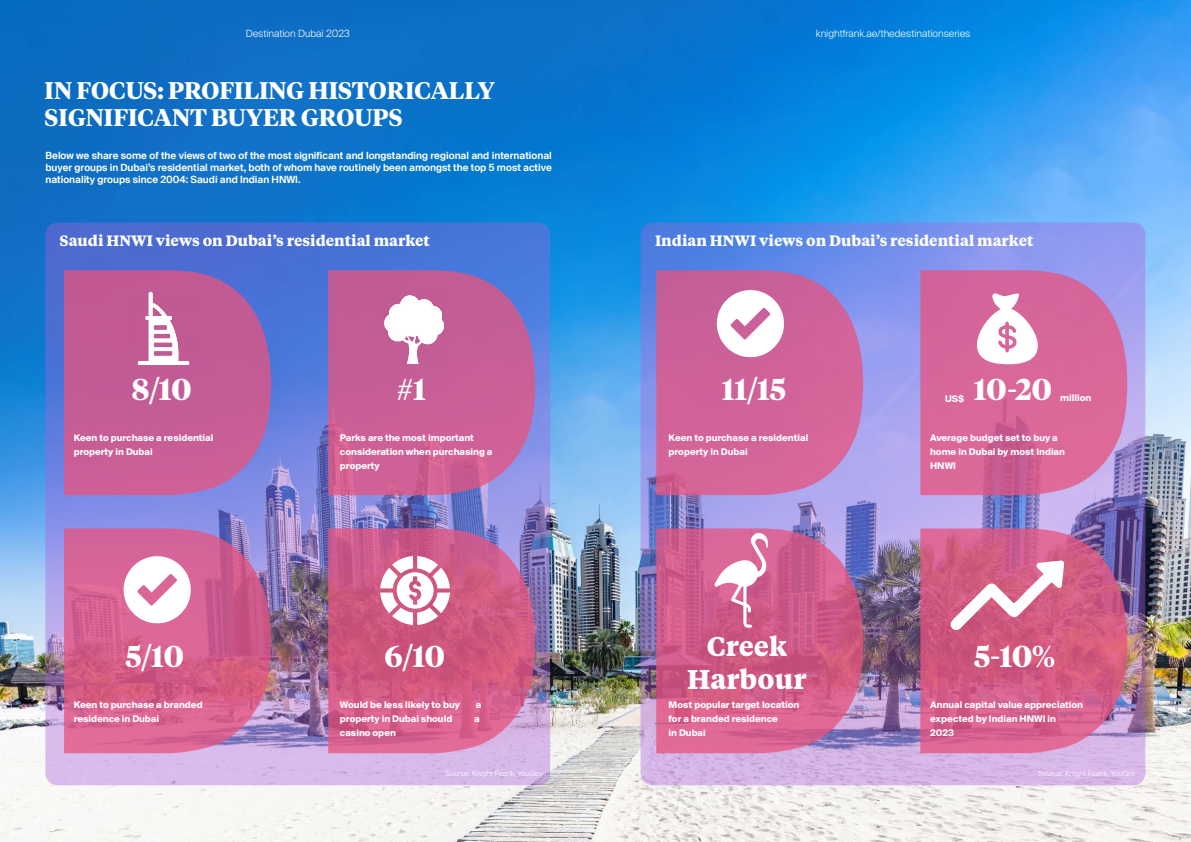
<style>
.page{position:relative;width:1191px;height:842px;background:#fff}
.page>*{position:absolute;margin:0;border:0;box-sizing:border-box;transform-origin:0 0}
.t1{font:700 30px "Tiempos Headline";letter-spacing:-.005em;color:#fff}
.t2{font:700 27px/32.4px "Tiempos Text";color:#fff;text-align:center}
.t3{font:700 24px/27px "Tiempos Headline";color:#fff}
.t4{font:700 15px "Tiempos Text";color:#fff}
.t5{font:700 10px/14px "Suisse BP Intl";color:#fff}
.t6{font:600 10px/12px "Suisse Intl";color:#fff;text-align:justify}
.t7{font:300 10px "Suisse Intl";color:#fff}
.t8{font:300 8px "Suisse BP Intl";color:#fff}
</style>
<div class="page">
<img style="left:0;top:0;width:1191px;height:842px">
<img style="left:45px;top:222px;width:505px;height:563px;border-radius:12px">
<img style="left:640px;top:222px;width:505px;height:563px;border-radius:12px">
<svg style="left:920px;top:270px;width:207px;height:225px;fill:#d8679a"></svg>
<svg style="left:328px;top:270px;width:207px;height:225px;fill:#c75f96"></svg>
<svg style="left:920px;top:528px;width:207px;height:225px"></svg>
<svg style="left:328px;top:528px;width:207px;height:225px"></svg>
<svg style="left:656px;top:270px;width:207px;height:225px;fill:#d06399"></svg>
<svg style="left:64px;top:270px;width:207px;height:225px;fill:#c35c95"></svg>
<svg style="left:656px;top:528px;width:207px;height:225px"></svg>
<svg style="left:64px;top:528px;width:207px;height:225px"></svg>
<img style="left:128px;top:293px;width:71px;height:71px">
<img style="left:383px;top:295px;width:64px;height:69px">
<svg style="left:123px;top:556px;width:69px;height:69px"></svg>
<svg style="left:716px;top:290px;width:69px;height:69px"></svg>
<svg style="left:380px;top:556px;width:70px;height:69px"></svg>
<svg style="left:976px;top:293px;width:61px;height:71px"></svg>
<svg style="left:714px;top:533px;width:54px;height:95px"></svg>
<svg style="left:946px;top:560px;width:118px;height:71px"></svg>
<p class="t7" style="left:246px;top:27px;width:105px">Destination Dubai 2023</p>
<p class="t7" style="left:816px;top:27px;width:156px">knightfrank.ae/thedestinationseries</p>
<h3 class="t3" style="left:45px;top:76px;width:451px">IN FOCUS: PROFILING HISTORICALLY<br>SIGNIFICANT BUYER GROUPS</h3>
<p class="t6" style="left:45px;top:150px;width:508px">Below we share some of the views of two of the most significant and longstanding regional and international buyer groups in Dubai’s residential market, both of whom have routinely been amongst the top 5 most active nationality groups since 2004: Saudi and Indian HNWI.</p>
<h3 class="t4" style="left:60px;top:230px;width:372px">Saudi HNWI views on Dubai’s residential market</h3>
<h3 class="t4" style="left:655px;top:230px;width:380px">Indian HNWI views on Dubai’s residential market</h3>
<h1 class="t1" style="left:132px;top:368px;width:61px">8/10</h1>
<h1 class="t1" style="left:397px;top:368px;width:30px">#1</h1>
<h1 class="t1" style="left:722px;top:368px;width:66px">11/15</h1>
<h1 class="t1" style="left:974px;top:368px;width:80px">10-20</h1>
<p class="t5" style="left:945px;top:391px;width:21px">US$</p>
<p class="t5" style="left:1060px;top:390px;width:33px">million</p>
<p class="t5" style="left:74px;top:430px;width:141px">Keen to purchase a residential property in Dubai</p>
<p class="t5" style="left:340px;top:430px;width:154px">Parks are the most important consideration when purchasing a property</p>
<p class="t5" style="left:668px;top:430px;width:141px">Keen to purchase a residential property in Dubai</p>
<p class="t5" style="left:930px;top:430px;width:136px">Average budget set to buy a home in Dubai by most Indian<br>HNWI</p>
<h1 class="t1" style="left:125px;top:636px;width:60px">5/10</h1>
<h1 class="t1" style="left:385px;top:636px;width:62px">6/10</h1>
<h2 class="t2" style="left:687px;top:629px;width:121px">Creek<br>Harbour</h2>
<h1 class="t1" style="left:974px;top:636px;width:83px">5-10%</h1>
<p class="t5" style="left:74px;top:698px;width:130px">Keen to purchase a branded residence in Dubai</p>
<p class="t5" style="left:340px;top:698px;width:121px">Would be less likely to buy</p>
<p class="t5" style="left:476px;top:698px;width:7px">a</p>
<p class="t5" style="left:340px;top:712px;width:114px">property in Dubai should</p>
<p class="t5" style="left:474px;top:712px;width:7px">a</p>
<p class="t5" style="left:340px;top:726px;width:57px">casino open</p>
<p class="t5" style="left:668px;top:698px;width:132px">Most popular target location for a branded residence<br>in Dubai</p>
<p class="t5" style="left:930px;top:698px;width:154px">Annual capital value appreciation expected by Indian HNWI in<br>2023</p>
<p class="t8" style="left:445px;top:769px;width:99px">Source: Knight Feank, YouGov</p>
<p class="t8" style="left:1038px;top:769px;width:99px">Source: Knight Feank, YouGov</p>
</div>
